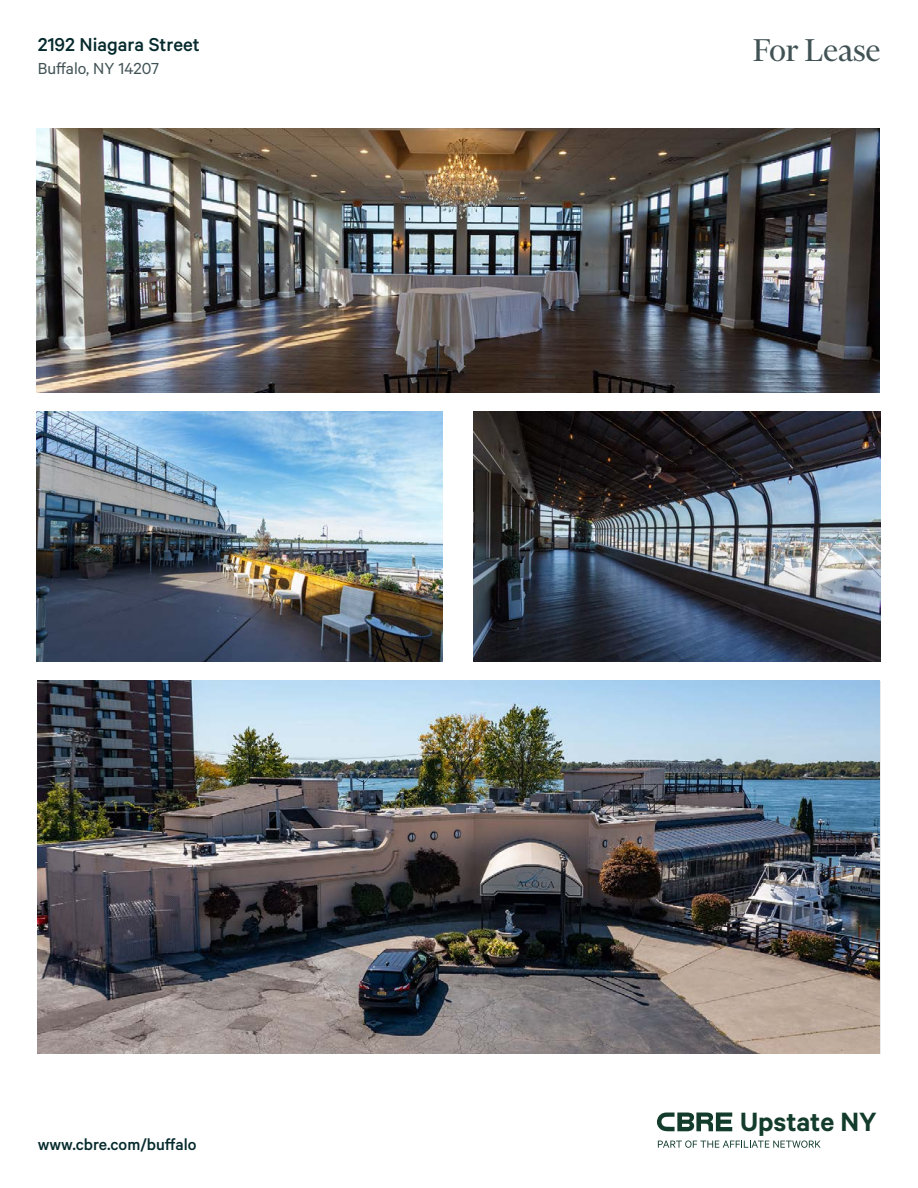
<style>
.page{position:relative;width:918px;height:1188px;background:#fff}
.page>*{position:absolute;margin:0;border:0;box-sizing:border-box;transform-origin:0 0}
.t1{font:36px "Financier Display";color:#415255}
.t2{font:600 29.7px "Calibre";color:#133c2c}
.t3{font:500 21px "Calibre";color:#05292c}
.t4{font:500 18px "Calibre";color:#05292c}
.t5{font:18px "Calibre";color:#415255}
</style>
<div class="page">
<img style="left:37px;top:681px;width:843px;height:373px">
<img style="left:37px;top:128px;width:843px;height:264px">
<img style="left:37px;top:412px;width:406px;height:249px">
<svg style="left:657px;top:1113px;width:75px;height:18px"></svg>
<svg style="left:658px;top:1140px;width:163px;height:8px"></svg>
<img style="left:474px;top:412px;width:406px;height:249px">
<p class="t3" style="left:38px;top:33px;width:164px">2192 Niagara Street</p>
<p class="t5" style="left:38px;top:58px;width:123px">Buffalo, NY 14207</p>
<p class="t4" style="left:38px;top:1134px;width:160px">www.cbre.com/buffalo</p>
<h1 class="t1" style="left:753px;top:32px;width:129px">For Lease</h1>
<h2 class="t2" style="left:740px;top:1104px;width:138px">Upstate NY</h2>
</div>
